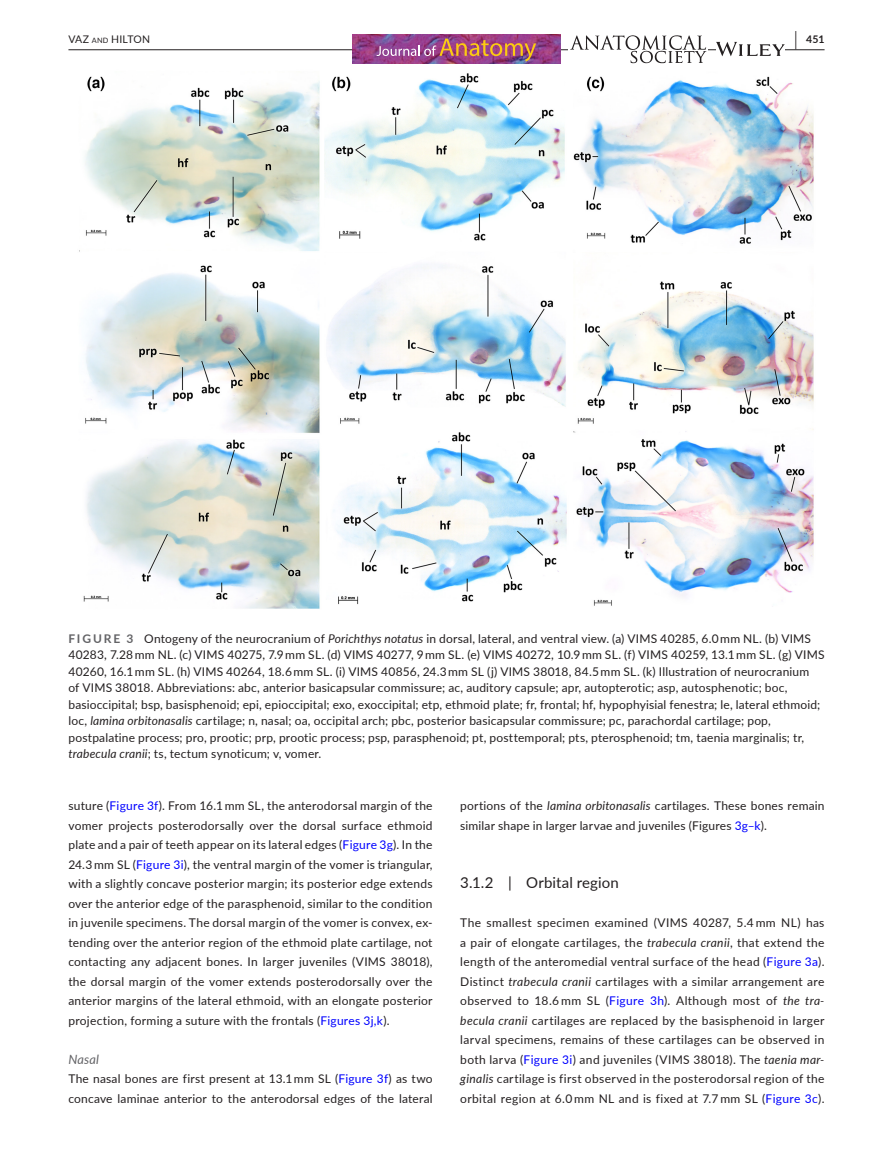
<style>
.page{position:relative;width:893px;height:1174px;background:#fff}
.page>*{position:absolute;margin:0;border:0;box-sizing:border-box;transform-origin:0 0}
.t1{font:15px "Lato";letter-spacing:.005em;color:#231f20}
.t2{font:italic 12.75px "Lato";letter-spacing:.01em;color:#636366}
.t3{font:12px/19.5px "Lato";letter-spacing:.015em;color:#231f20}
.t4{font:10.5px "Lato";letter-spacing:.02em;color:#231f20}
.t5{font:700 10.5px "Lato";color:#231f20}
.s1{font-size:7.35px}
.s2{font-size:19.5px}
.s3{font-weight:700;color:#636366}
.s4{font-style:italic}
.s5{color:#00f}
</style>
<div class="page">
<hr style="left:68px;top:49px;width:756px;height:1px;background:#231f20">
<img style="left:352px;top:34px;width:209px;height:30px">
<img style="left:376px;top:39px;width:160px;height:22px">
<img style="left:568px;top:35px;width:140px;height:29px">
<svg style="left:716px;top:42px;width:69px;height:14px"></svg>
<img style="left:79px;top:73px;width:735px;height:536px">
<p class="t4" style="left:68px;top:31px;width:83px">VAZ <span class="s1">and</span> HILTON</p>
<p class="t5" style="left:795px;top:31px;width:31px"><span class="s2">|</span> 451</p>
<p class="t3" style="left:68px;top:629px;width:758px;line-height:16.5px"><span class="s3">FIGURE 3</span> Ontogeny of the neurocranium of <span class="s4">Porichthys notatus</span> in dorsal, lateral, and ventral view. (a) VIMS 40285, 6.0 mm NL. (b) VIMS 40283, 7.28 mm NL. (c) VIMS 40275, 7.9 mm SL. (d) VIMS 40277, 9 mm SL. (e) VIMS 40272, 10.9 mm SL. (f) VIMS 40259, 13.1 mm SL. (g) VIMS 40260, 16.1 mm SL. (h) VIMS 40264, 18.6 mm SL. (i) VIMS 40856, 24.3 mm SL (j) VIMS 38018, 84.5 mm SL. (k) Illustration of neurocranium<br>of VIMS 38018. Abbreviations: abc, anterior basicapsular commissure; ac, auditory capsule; apr, autopterotic; asp, autosphenotic; boc, basioccipital; bsp, basisphenoid; epi, epioccipital; exo, exoccipital; etp, ethmoid plate; fr, frontal; hf, hypophyisial fenestra; le, lateral ethmoid; loc, <span class="s4">lamina orbitonasalis</span> cartilage; n, nasal; oa, occipital arch; pbc, posterior basicapsular commissure; pc, parachordal cartilage; pop, postpalatine process; pro, prootic; prp, prootic process; psp, parasphenoid; pt, posttemporal; pts, pterosphenoid; tm, taenia marginalis; tr, <span class="s4">trabecula cranii</span>; ts, tectum synoticum; v, vomer.</p>
<p class="t3" style="left:68px;top:795px;width:366px;text-align:justify">suture (<span class="s5">Figure 3f</span>). From 16.1 mm SL, the anterodorsal margin of the vomer projects posterodorsally over the dorsal surface ethmoid plate and a pair of teeth appear on its lateral edges (<span class="s5">Figure 3g</span>). In the 24.3 mm SL (<span class="s5">Figure 3i</span>), the ventral margin of the vomer is triangular, with a slightly concave posterior margin; its posterior edge extends over the anterior edge of the parasphenoid, similar to the condition in juvenile specimens. The dorsal margin of the vomer is convex, ex&shy;tending over the anterior region of the ethmoid plate cartilage, not contacting any adjacent bones. In larger juveniles (VIMS 38018), the dorsal margin of the vomer extends posterodorsally over the anterior margins of the lateral ethmoid, with an elongate posterior projection, forming a suture with the frontals (<span class="s5">Figures 3j,k</span>).</p>
<p class="t2" style="left:68px;top:1050px;width:32px">Nasal</p>
<p class="t3" style="left:68px;top:1068px;width:366px">The nasal bones are first present at 13.1 mm SL (<span class="s5">Figure 3f</span>) as two concave laminae anterior to the anterodorsal edges of the lateral</p>
<p class="t3" style="left:460px;top:795px;width:366px">portions of the <span class="s4">lamina orbitonasalis</span> cartilages. These bones remain similar shape in larger larvae and juveniles (Figures <span class="s5">3g–k</span>).</p>
<p class="t1" style="left:460px;top:872px;width:160px">3.1.2 | Orbital region</p>
<p class="t3" style="left:460px;top:912px;width:366px;text-align:justify">The smallest specimen examined (VIMS 40287, 5.4 mm NL) has a pair of elongate cartilages, the <span class="s4">trabecula cranii</span>, that extend the length of the anteromedial ventral surface of the head (<span class="s5">Figure 3a</span>).<br>Distinct <span class="s4">trabecula cranii</span> cartilages with a similar arrangement are observed to 18.6 mm SL (<span class="s5">Figure 3h</span>). Although most of <span class="s4">the tra&shy;becula cranii</span> cartilages are replaced by the basisphenoid in larger larval specimens, remains of these cartilages can be observed in both larva (<span class="s5">Figure 3i</span>) and juveniles (VIMS 38018). The <span class="s4">taenia mar&shy;ginalis</span> cartilage is first observed in the posterodorsal region of the orbital region at 6.0 mm NL and is fixed at 7.7 mm SL (<span class="s5">Figure 3c</span>).</p>
</div>
